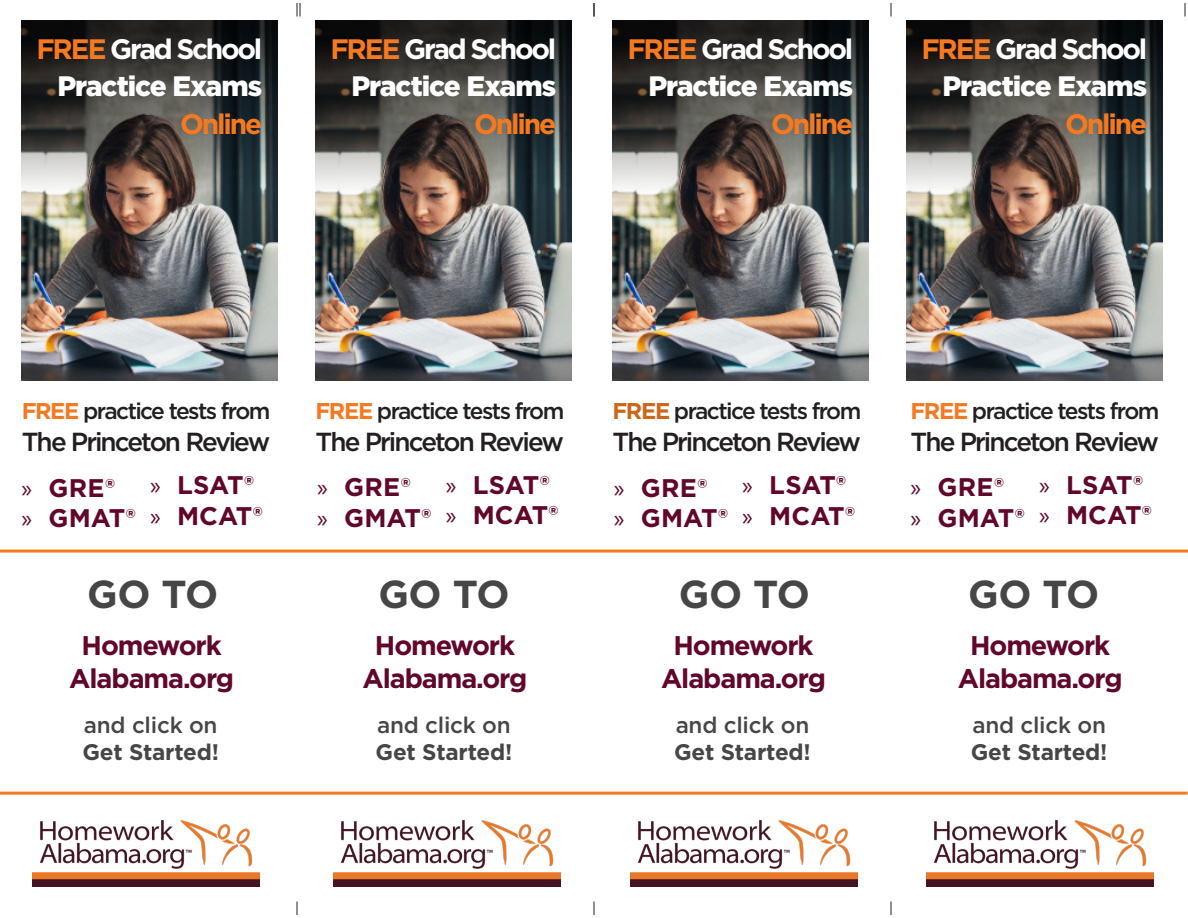
<style>
.page{position:relative;width:1188px;height:918px;background:#fff}
.page>*{position:absolute;margin:0;border:0;box-sizing:border-box;transform-origin:0 0}
.t1{font:700 39px "Gotham";letter-spacing:-.025em;color:#454647}
.t2{font:900 28.2px/37.5px "Gotham";letter-spacing:-.035em;color:#fff;text-align:right}
.t3{font:700 28.2px "Gotham";letter-spacing:-.075em;color:#f47920}
.t4{font:700 27px/32.4px "Gotham";letter-spacing:-.04em;color:#61062c;text-align:center}
.t5{font:500 26.1px "Gotham";letter-spacing:-.08em;color:#231f20}
.t6{font:700 25.5px "Gotham";color:#61062c}
.t7{font:500 22.8px "Gotham";letter-spacing:-.07em;color:#231f20}
.t8{font:700 22.5px/27px "Gotham";letter-spacing:-.01em;color:#454647}
.s1{font-weight:700;color:#f47920}
.s2{font-weight:700}
.s3{font-family:"Myriad Pro";font-weight:400}
.s4{font-weight:500}
.s5{font-weight:700;color:#cc6618}
</style>
<div class="page">
<img style="left:906px;top:20px;width:257px;height:360px">
<svg style="left:1185px;top:3px;width:1px;height:13px"></svg>
<img style="left:21px;top:20px;width:257px;height:360px">
<hr style="left:0;top:550px;width:1188px;height:3px;background:#f47920">
<svg style="left:297px;top:3px;width:4px;height:13px"></svg>
<img style="left:612px;top:20px;width:257px;height:360px">
<svg style="left:891px;top:3px;width:1px;height:13px"></svg>
<img style="left:315px;top:20px;width:257px;height:360px">
<svg style="left:594px;top:3px;width:1px;height:13px"></svg>
<svg style="left:297px;top:902px;width:1px;height:13px"></svg>
<svg style="left:594px;top:902px;width:1px;height:13px"></svg>
<svg style="left:891px;top:902px;width:1px;height:13px"></svg>
<hr style="left:0;top:792px;width:1188px;height:3px;background:#f47920">
<img style="left:32px;top:820px;width:227px;height:67px">
<img style="left:333px;top:820px;width:227px;height:67px">
<img style="left:631px;top:820px;width:227px;height:67px">
<img style="left:926px;top:820px;width:227px;height:67px">
<p class="t2" style="left:36px;top:30px;width:228px"><span class="s1">FREE</span> <span class="s2">Grad School<br></span>Practice Exams</p>
<p class="t3" style="left:180px;top:105px;width:84px">Online</p>
<p class="t2" style="left:330px;top:30px;width:228px"><span class="s1">FREE</span> <span class="s2">Grad School<br></span>Practice Exams</p>
<p class="t3" style="left:474px;top:105px;width:84px">Online</p>
<p class="t2" style="left:627px;top:30px;width:228px"><span class="s1">FREE</span> <span class="s2">Grad School<br></span>Practice Exams</p>
<p class="t3" style="left:771px;top:105px;width:84px">Online</p>
<p class="t2" style="left:921px;top:30px;width:228px"><span class="s1">FREE</span> <span class="s2">Grad School<br></span>Practice Exams</p>
<p class="t3" style="left:1065px;top:105px;width:84px">Online</p>
<p class="t7" style="left:22px;top:396px;width:250px"><span class="s1">FREE</span> practice tests from</p>
<p class="t5" style="left:22px;top:424px;width:250px">The Princeton Review</p>
<p class="t6" style="left:22px;top:471px;width:95px"><span class="s3">»</span> GRE®</p>
<p class="t6" style="left:22px;top:501px;width:115px"><span class="s3">»</span> GMAT®</p>
<p class="t6" style="left:150px;top:468px;width:105px"><span class="s3">»</span> LSAT®</p>
<p class="t6" style="left:150px;top:499px;width:114px"><span class="s3">»</span> MCAT®</p>
<p class="t1" style="left:87px;top:568px;width:133px">GO TO</p>
<p class="t4" style="left:69px;top:630px;width:166px">Homework<br>Alabama.org</p>
<p class="t8" style="left:82px;top:712px;width:138px"><span class="s4">and click on<br></span>Get Started!</p>
<p class="t7" style="left:316px;top:396px;width:250px"><span class="s1">FREE</span> practice tests from</p>
<p class="t5" style="left:316px;top:424px;width:250px">The Princeton Review</p>
<p class="t6" style="left:317px;top:470px;width:95px"><span class="s3">»</span> GRE®</p>
<p class="t6" style="left:317px;top:501px;width:115px"><span class="s3">»</span> GMAT®</p>
<p class="t6" style="left:446px;top:468px;width:105px"><span class="s3">»</span> LSAT®</p>
<p class="t6" style="left:446px;top:498px;width:114px"><span class="s3">»</span> MCAT®</p>
<p class="t1" style="left:378px;top:568px;width:133px">GO TO</p>
<p class="t4" style="left:363px;top:630px;width:166px">Homework<br>Alabama.org</p>
<p class="t8" style="left:376px;top:712px;width:138px"><span class="s4">and click on<br></span>Get Started!</p>
<p class="t7" style="left:613px;top:396px;width:250px"><span class="s5">FREE</span> practice tests from</p>
<p class="t5" style="left:613px;top:424px;width:250px">The Princeton Review</p>
<p class="t6" style="left:614px;top:471px;width:95px"><span class="s3">»</span> GRE®</p>
<p class="t6" style="left:614px;top:501px;width:115px"><span class="s3">»</span> GMAT®</p>
<p class="t6" style="left:742px;top:468px;width:105px"><span class="s3">»</span> LSAT®</p>
<p class="t6" style="left:742px;top:499px;width:114px"><span class="s3">»</span> MCAT®</p>
<p class="t1" style="left:679px;top:568px;width:133px">GO TO</p>
<p class="t4" style="left:661px;top:630px;width:166px">Homework<br>Alabama.org</p>
<p class="t8" style="left:674px;top:712px;width:138px"><span class="s4">and click on<br></span>Get Started!</p>
<p class="t7" style="left:911px;top:396px;width:250px"><span class="s1">FREE</span> practice tests from</p>
<p class="t5" style="left:911px;top:424px;width:250px">The Princeton Review</p>
<p class="t6" style="left:911px;top:470px;width:95px"><span class="s3">»</span> GRE®</p>
<p class="t6" style="left:911px;top:501px;width:115px"><span class="s3">»</span> GMAT®</p>
<p class="t6" style="left:1039px;top:468px;width:105px"><span class="s3">»</span> LSAT®</p>
<p class="t6" style="left:1039px;top:498px;width:114px"><span class="s3">»</span> MCAT®</p>
<p class="t1" style="left:968px;top:568px;width:133px">GO TO</p>
<p class="t4" style="left:958px;top:630px;width:166px">Homework<br>Alabama.org</p>
<p class="t8" style="left:971px;top:712px;width:138px"><span class="s4">and click on<br></span>Get Started!</p>
</div>
